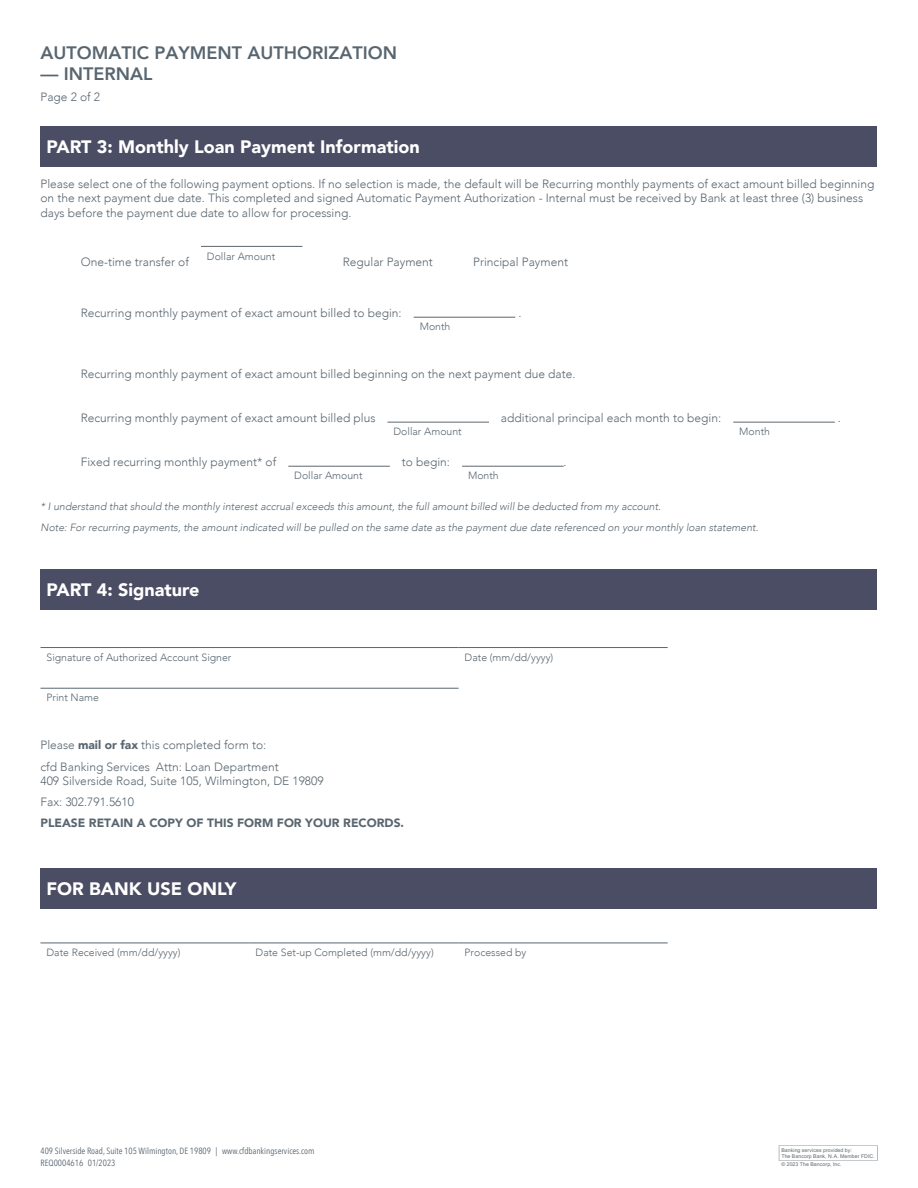
<style>
.page{position:relative;width:918px;height:1188px;background:#fff}
.page>*{position:absolute;margin:0;border:0;box-sizing:border-box;transform-origin:0 0}
.t1{font:900 18px "Avenir";color:#fff}
.t2{font:800 18px "Avenir";color:#596670}
.t3{font:300 12px/14.4px "Avenir";color:#596670}
.t4{font:900 12px "Avenir";color:#596670}
.t5{font:italic 300 10.5px/20.7px "Avenir";color:#596670}
.t6{font:300 10.5px "Avenir";color:#596670}
.t7{font:9px/12px "Avenir Next Condensed";color:#596670}
.t8{font:5.25px/5.8px "Arial";letter-spacing:.015em;color:#5c676d}
.s1{font-weight:900}
.s2{color:#5a666f}
</style>
<div class="page">
<svg style="left:779px;top:1145px;width:99px;height:16px"></svg>
<div style="left:40px;top:126px;width:837px;height:41px;background:#4a4d63"></div>
<hr style="left:201px;top:246px;width:101px;height:1px;background:#5e676e">
<hr style="left:414px;top:317px;width:101px;height:1px;background:#5e676e">
<hr style="left:387px;top:422px;width:102px;height:1px;background:#5e676e">
<hr style="left:733px;top:422px;width:102px;height:1px;background:#5e676e">
<hr style="left:288px;top:466px;width:102px;height:1px;background:#5e676e">
<hr style="left:462px;top:466px;width:102px;height:1px;background:#5e676e">
<div style="left:40px;top:569px;width:837px;height:41px;background:#4a4d63"></div>
<hr style="left:40px;top:688px;width:419px;height:1px;background:#596670">
<hr style="left:459px;top:647px;width:209px;height:1px;background:#596670">
<hr style="left:40px;top:647px;width:419px;height:1px;background:#596670">
<div style="left:40px;top:869px;width:837px;height:40px;background:#4a4d63"></div>
<hr style="left:40px;top:943px;width:210px;height:1px;background:#596670">
<hr style="left:250px;top:943px;width:209px;height:1px;background:#596670">
<hr style="left:459px;top:943px;width:209px;height:1px;background:#596670">
<h1 class="t2" style="left:40px;top:38px;width:358px">AUTOMATIC PAYMENT AUTHORIZATION</h1>
<h1 class="t2" style="left:40px;top:60px;width:113px">— INTERNAL</h1>
<p class="t3" style="left:40px;top:90px;width:61px">Page 2 of 2</p>
<h1 class="t1" style="left:47px;top:131px;width:375px">PART 3: Monthly Loan Payment Information</h1>
<p class="t3" style="left:40px;top:177px;width:835px">Please select one of the following payment options. If no selection is made, the default will be Recurring monthly payments of exact amount billed beginning on the next payment due date. This completed and signed Automatic Payment Authorization - Internal must be received by Bank at least three (3) business days before the payment due date to allow for processing.</p>
<p class="t3" style="left:81px;top:255px;width:110px">One-time transfer of</p>
<p class="t6" style="left:207px;top:250px;width:70px">Dollar Amount</p>
<p class="t3" style="left:343px;top:255px;width:92px">Regular Payment</p>
<p class="t3" style="left:473px;top:255px;width:96px">Principal Payment</p>
<p class="t3" style="left:81px;top:306px;width:323px">Recurring monthly payment of exact amount billed to begin:</p>
<p class="t6" style="left:420px;top:321px;width:32px">Month</p>
<p class="t3" style="left:518px;top:306px;width:5px">.</p>
<p class="t3" style="left:81px;top:367px;width:496px">Recurring monthly payment of exact amount billed beginning on the next payment due date.</p>
<p class="t3" style="left:81px;top:411px;width:296px">Recurring monthly payment of exact amount billed plus</p>
<p class="t6" style="left:393px;top:426px;width:70px">Dollar Amount</p>
<p class="t3" style="left:501px;top:411px;width:222px">additional principal each month to begin:</p>
<p class="t6" style="left:739px;top:426px;width:32px">Month</p>
<p class="t3" style="left:81px;top:455px;width:197px">Fixed recurring monthly payment* of</p>
<p class="t3" style="left:402px;top:455px;width:50px">to begin:</p>
<p class="t3" style="left:564px;top:455px;width:5px">.</p>
<p class="t5" style="left:40px;top:496px;width:719px">* I understand that should the monthly interest accrual exceeds this amount, the full amount billed will be deducted from my account.<br>Note: For recurring payments, the amount indicated will be pulled on the same date as the payment due date referenced on your monthly loan statement.</p>
<p class="t6" style="left:294px;top:470px;width:70px">Dollar Amount</p>
<p class="t6" style="left:468px;top:470px;width:32px">Month</p>
<h1 class="t1" style="left:47px;top:574px;width:154px">PART 4: Signature</h1>
<p class="t6" style="left:47px;top:651px;width:186px">Signature of Authorized Account Signer</p>
<p class="t6" style="left:465px;top:651px;width:90px">Date (mm/dd/yyyy)</p>
<p class="t6" style="left:47px;top:692px;width:54px">Print Name</p>
<p class="t3" style="left:40px;top:735px;width:240px;line-height:21.1px">Please <span class="s1">mail or fax</span> this completed form to: cfd Banking Services Attn: Loan Department</p>
<p class="t3" style="left:40px;top:770px;width:285px;line-height:21.1px">409 Silverside Road, Suite 105, Wilmington, DE 19809<br>Fax: 302.791.5610</p>
<p class="t4" style="left:40px;top:813px;width:365px">PLEASE RETAIN A COPY OF THIS FORM FOR YOUR RECORDS.</p>
<h1 class="t1" style="left:47px;top:874px;width:191px">FOR BANK USE ONLY</h1>
<p class="t6" style="left:47px;top:946px;width:136px">Date Received (mm/dd/yyyy)</p>
<p class="t6" style="left:256px;top:946px;width:180px">Date Set-up Completed (mm/dd/yyyy)</p>
<p class="t6" style="left:465px;top:946px;width:63px">Processed by</p>
<p class="t3" style="left:838px;top:411px;width:5px">.</p>
<p class="t7" style="left:40px;top:1144px;width:276px">409 Silverside Road, Suite 105 Wilmington, DE 19809 | www.cfdbankingservices.com<br>REQ000<span class="s2">4616</span> 01/2023</p>
<p class="t8" style="left:781px;top:1147px;width:95px">Banking services provided by:<br>The Bancorp Bank, N.A. Member FDIC.</p>
<p class="t8" style="left:781px;top:1162px;width:62px">© 2023 The Bancorp, Inc.</p>
</div>
